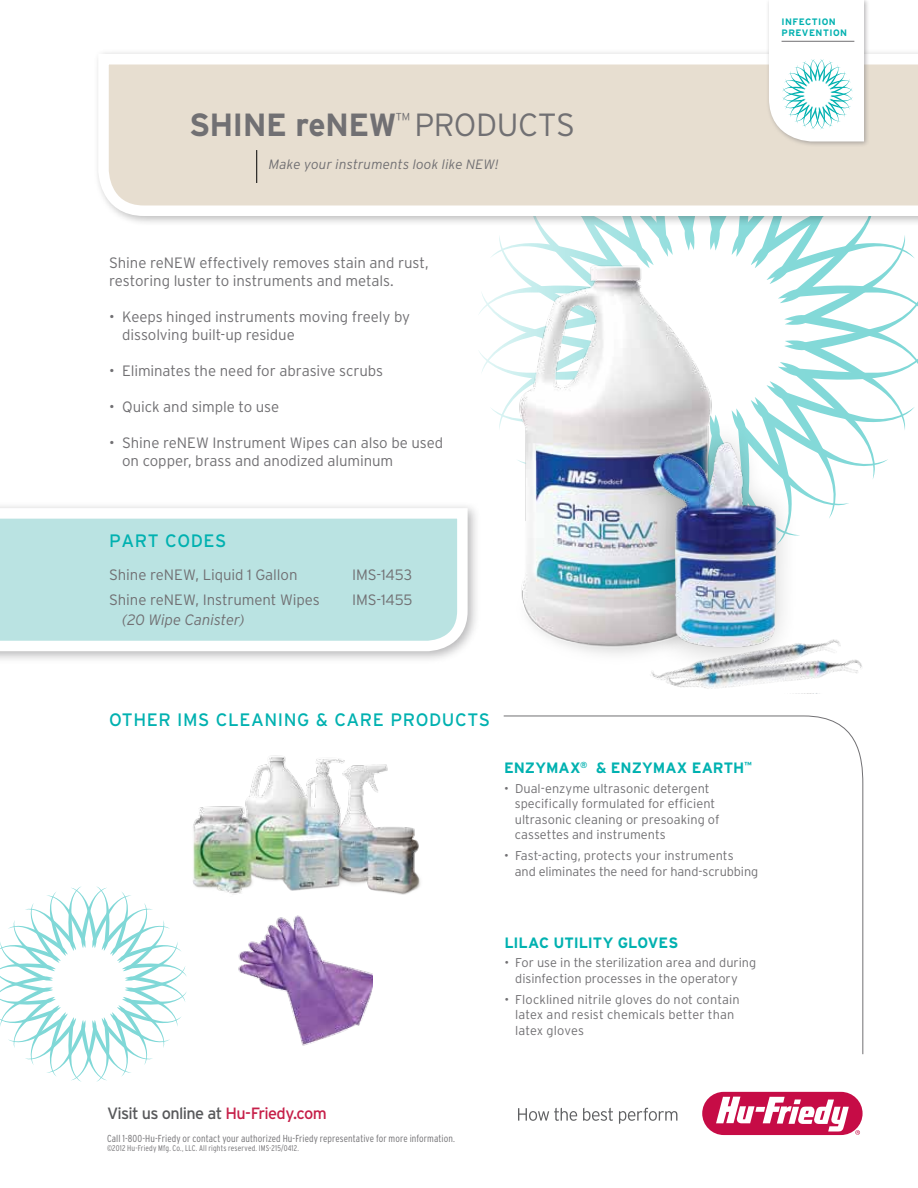
<style>
.page{position:relative;width:918px;height:1188px;background:#fff}
.page>*{position:absolute;margin:0;border:0;box-sizing:border-box;transform-origin:0 0}
.t1{font:700 32.1px "Interstate";letter-spacing:-.025em;color:#717073}
.t2{font:18px "Interstate";letter-spacing:.03em;color:#00b1b0}
.t3{font:16.35px "Interstate";letter-spacing:-.04em;color:#58595b}
.t4{font:300 15px/18px "Interstate";letter-spacing:-.005em;color:#717073}
.t5{font:700 15px "Interstate";letter-spacing:-.005em;color:#00b1b0}
.t6{font:italic 300 15px "Interstate";letter-spacing:-.005em;color:#717073}
.t7{font:italic 300 13.5px "Interstate";letter-spacing:.01em;color:#717073}
.t8{font:300 12.75px/15.3px "Interstate";color:#717073}
.t9{font:300 condensed 10.2px "Interstate";letter-spacing:.01em;color:#717073}
.t10{font:700 9.3px/11.2px "Interstate";letter-spacing:.05em;color:#00b1b0}
.t11{font:300 condensed 8.25px "Interstate";letter-spacing:.02em;color:#717073}
.s1{font-weight:300}
.s2{color:#c61f49}
</style>
<div class="page">
<svg style="left:97px;top:52px;width:381px;height:169px"></svg>
<svg style="left:478px;top:0;width:440px;height:518px"></svg>
<img style="left:238px;top:915px;width:134px;height:131px">
<img style="left:193px;top:755px;width:228px;height:140px">
<img style="left:486px;top:253px;width:270px;height:401px">
<div style="left:624px;top:417px;width:176px;height:257px;background:#000;opacity:.25"></div>
<img style="left:649px;top:437px;width:165px;height:201px">
<svg style="left:503px;top:715px;width:360px;height:340px"></svg>
<hr style="left:256px;top:150px;width:1px;height:33px;background:#000">
<div style="left:702px;top:1092px;width:161px;height:43px;background:#c60c46;border-radius:22px"></div>
<svg style="left:716px;top:1097px;width:133px;height:35px"></svg>
<svg style="left:855px;top:1130px;width:5px;height:5px"></svg>
<svg style="left:518px;top:1108px;width:59px;height:13px"></svg>
<svg style="left:583px;top:1108px;width:30px;height:13px"></svg>
<svg style="left:619px;top:1108px;width:58px;height:16px"></svg>
<img style="left:630px;top:638px;width:211px;height:36px">
<img style="left:652px;top:659px;width:210px;height:35px">
<div style="left:0;top:502px;width:480px;height:162px;background:#717073;opacity:.5"></div>
<svg style="left:0;top:503px;width:473px;height:153px"></svg>
<svg style="left:0;top:886px;width:187px;height:196px"></svg>
<h1 class="t1" style="left:189px;top:105px;width:387px">SHINE RENEW<sup>™</sup> <span class="s1">PRODUCTS</span></h1>
<p class="t7" style="left:269px;top:156px;width:231px">Make your instruments look like NEW!</p>
<p class="t10" style="left:782px;top:16px;width:67px">I NFECTION<br>PREVENTION</p>
<p class="t4" style="left:109px;top:254px;width:321px">Shine reNEW effectively removes stain and rust, restoring luster to instruments and metals.</p>
<p class="t4" style="left:122px;top:308px;width:289px;text-indent:-13px">• Keeps hinged instruments moving freely by dissolving built-up residue</p>
<p class="t4" style="left:109px;top:362px;width:276px">• Eliminates the need for abrasive scrubs</p>
<p class="t4" style="left:109px;top:398px;width:172px">• Quick and simple to use</p>
<p class="t4" style="left:122px;top:434px;width:323px;text-indent:-13px">• Shine reNEW Instrument Wipes can also be used on copper, brass and anodized aluminum</p>
<h2 class="t2" style="left:109px;top:529px;width:119px">PART CODES</h2>
<p class="t4" style="left:109px;top:565px;width:190px">Shine reNEW, Liquid 1 Gallon</p>
<p class="t4" style="left:352px;top:565px;width:62px">IMS-1453</p>
<p class="t4" style="left:109px;top:591px;width:212px">Shine reNEW, Instrument Wipes</p>
<p class="t4" style="left:352px;top:591px;width:62px">IMS-1455</p>
<p class="t6" style="left:122px;top:610px;width:124px">(20 Wipe Canister)</p>
<h2 class="t2" style="left:109px;top:709px;width:382px">Other IMS CLEANING &amp; Care PRODUCTS</h2>
<p class="t5" style="left:504px;top:759px;width:140px">ENZYMAX<sup>®</sup> &amp; ENZYMAX</p>
<p class="t5" style="left:692px;top:759px;width:61px">EARTH<sup>™</sup></p>
<p class="t8" style="left:515px;top:781px;width:206px;text-indent:-11px">• Dual-enzyme ultrasonic detergent specifically formulated for efficient ultrasonic cleaning or presoaking of cassettes and instruments</p>
<p class="t8" style="left:515px;top:848px;width:245px;text-indent:-11px">• Fast-acting, protects your instruments<br>and eliminates the need for hand-scrubbing</p>
<p class="t5" style="left:504px;top:933px;width:174px">LILAC UTILITY GLOVES</p>
<p class="t8" style="left:515px;top:955px;width:243px;text-indent:-11px">• For use in the sterilization area and during disinfection processes in the operatory</p>
<p class="t8" style="left:515px;top:992px;width:226px;text-indent:-11px">• Flocklined nitrile gloves do not contain latex and resist chemicals better than latex gloves</p>
<p class="t3" style="left:107px;top:1103px;width:221px">Visit us online at <span class="s2">H u-Friedy.com</span></p>
<p class="t9" style="left:107px;top:1132px;width:349px">Call 1-800-Hu-Friedy or contact your authorized Hu-Friedy representative for more information.</p>
<p class="t11" style="left:107px;top:1144px;width:193px">©2012 Hu-Friedy Mfg. Co., LLC. All rights reserved. IMS-215/0412.</p>
</div>
